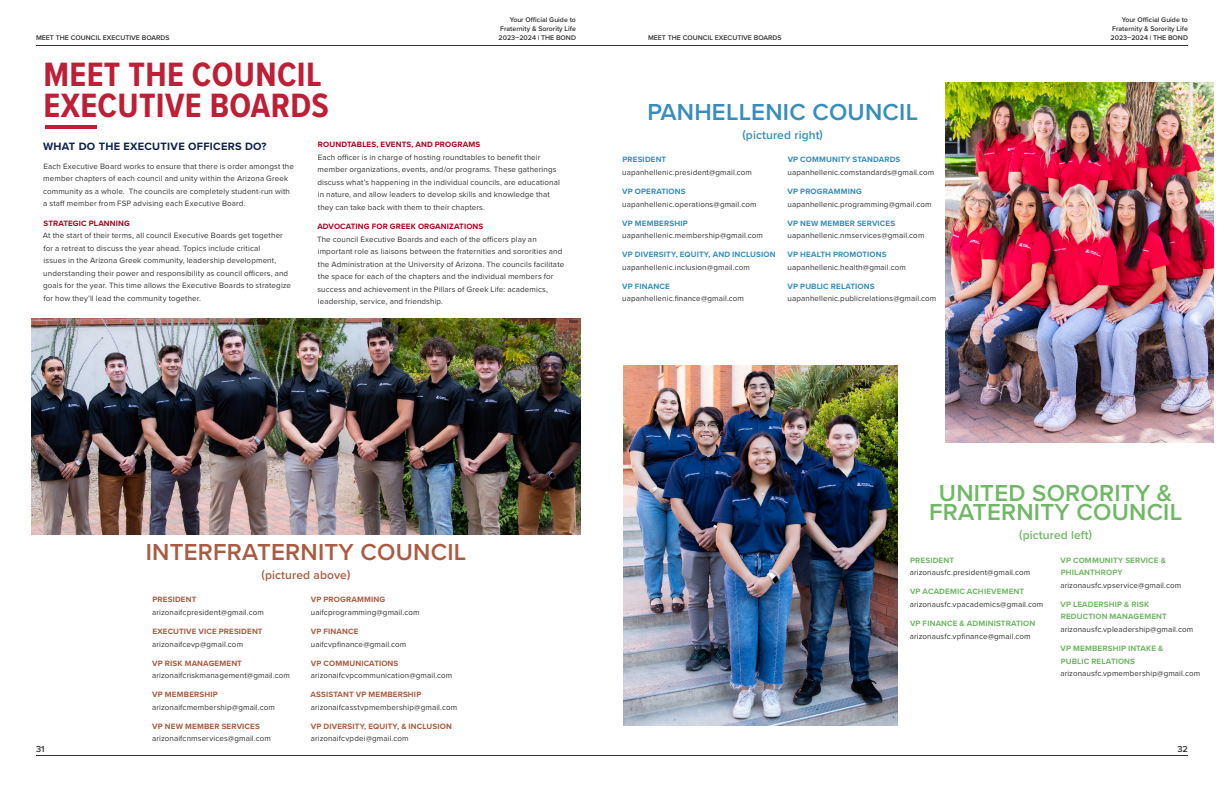
<style>
.page{position:relative;width:1224px;height:792px;background:#fff}
.page>*{position:absolute;margin:0;border:0;box-sizing:border-box;transform-origin:0 0}
.t1{font:700 35px/31px "Proxima Nova Cond";letter-spacing:.01em;color:#bd2036}
.t2{font:600 24px/19px "Proxima Nova";letter-spacing:.01em;color:#70b865;text-align:center}
.t3{font:600 24px "Proxima Nova";letter-spacing:.01em;color:#a95c42}
.t4{font:600 24px "Proxima Nova";letter-spacing:.01em;color:#378dbd}
.t5{font:600 12px "Proxima Nova";letter-spacing:.01em;color:#378dbd}
.t6{font:600 12px "Proxima Nova";letter-spacing:.01em;color:#aa5d42}
.t7{font:600 12px "Proxima Nova";letter-spacing:.01em;color:#70b865}
.t8{font:700 11px "Proxima Nova";letter-spacing:.025em;color:#0c234b}
.t9{font:600 9px "Proxima Nova";color:#343433}
.t10{font:8px/12.5px "Proxima Nova";letter-spacing:.015em;color:#343433}
.t11{font:700 8px "Proxima Nova";letter-spacing:.02em;color:#a95c42}
.t12{font:700 8px "Proxima Nova";letter-spacing:.02em;color:#378dbd}
.t13{font:700 8px/12.5px "Proxima Nova";letter-spacing:.02em;color:#70b865}
.t14{font:700 8px "Proxima Nova";letter-spacing:.02em;color:#ab0520}
.t15{font:600 7px/9px "Proxima Nova";color:#343433;text-align:justify}
.s1{color:#aa5d42}
</style>
<div class="page">
<img style="left:624px;top:366px;width:273px;height:360px">
<img style="left:946px;top:83px;width:268px;height:360px">
<img style="left:32px;top:318px;width:548px;height:216px">
<hr style="left:45px;top:125px;width:51px;height:4px;background:#bd2036">
<hr style="left:36px;top:45px;width:1152px;height:1px;background:#343433">
<hr style="left:36px;top:755px;width:1152px;height:1px;background:#343433">
<p class="t15" style="left:500px;top:15px;width:77px;text-align:right">Your Official Guide to<br>Fraternity &amp; Sorority Life</p>
<p class="t15" style="left:36px;top:33px;width:135px">MEET THE COUNCIL EXECUTIVE BOARDS</p>
<p class="t15" style="left:499px;top:33px;width:79px">2023–2024 | THE BOND</p>
<p class="t15" style="left:648px;top:33px;width:135px">MEET THE COUNCIL EXECUTIVE BOARDS</p>
<h1 class="t1" style="left:44px;top:58px;width:287px">MEET THE COUNCIL<br>EXECUTIVE BOARDS</h1>
<h3 class="t8" style="left:43px;top:138px;width:225px">WHAT DO THE EXECUTIVE OFFICERS DO?</h3>
<p class="t10" style="left:43px;top:160px;width:252px">Each Executive Board works to ensure that there is order amongst the member chapters of each council and unity within the Arizona Greek community as a whole. The councils are completely student-run with a staff member from FSP advising each Executive Board.</p>
<p class="t14" style="left:43px;top:217px;width:88px">STRATEGIC PLANNING</p>
<p class="t10" style="left:43px;top:229px;width:250px">At the start of their terms, all council Executive Boards get together for a retreat to discuss the year ahead. Topics include critical<br>issues in the Arizona Greek community, leadership development, understanding their power and responsibility as council officers, and goals for the year. This time allows the Executive Boards to strategize for how they’ll lead the community together.</p>
<p class="t14" style="left:318px;top:139px;width:164px">ROUNDTABLES, EVENTS, AND PROGRAMS</p>
<p class="t10" style="left:317px;top:151px;width:244px">Each officer is in charge of hosting roundtables to benefit their member organizations, events, and/or programs. These gatherings discuss what’s happening in the individual councils, are educational in nature, and allow leaders to develop skills and knowledge that they can take back with them to their chapters.</p>
<p class="t14" style="left:317px;top:220px;width:168px">ADVOCATING FOR GREEK ORGANIZATIONS</p>
<p class="t10" style="left:317px;top:232px;width:249px">The council Executive Boards and each of the officers play an important role as liaisons between the fraternities and sororities and the Administration at the University of Arizona. The councils facilitate the space for each of the chapters and the individual members for success and achievement in the Pillars of Greek Life: academics, leadership, service, and friendship.</p>
<h2 class="t4" style="left:647px;top:94px;width:272px">PANHELLENIC COUNCIL</h2>
<h3 class="t5" style="left:743px;top:126px;width:82px">(pictured right)</h3>
<p class="t12" style="left:622px;top:154px;width:45px">PRESIDENT</p>
<p class="t10" style="left:622px;top:166px;width:131px">uapanhellenic.president@gmail.com</p>
<p class="t12" style="left:622px;top:185px;width:65px">VP OPERATIONS</p>
<p class="t10" style="left:622px;top:197px;width:136px">uapanhellenic.operations@gmail.com</p>
<p class="t12" style="left:622px;top:217px;width:67px">VP MEMBERSHIP</p>
<p class="t10" style="left:622px;top:229px;width:142px">uapanhellenic.membership@gmail.com</p>
<p class="t12" style="left:622px;top:249px;width:155px">VP DIVERSITY, EQUITY, AND INCLUSION</p>
<p class="t10" style="left:622px;top:261px;width:129px">uapanhellenic.inclusion@gmail.com</p>
<p class="t12" style="left:622px;top:280px;width:49px">VP FINANCE</p>
<p class="t10" style="left:622px;top:292px;width:123px">uapanhellenic.finance@gmail.com</p>
<p class="t12" style="left:788px;top:154px;width:114px">VP COMMUNITY STANDARDS</p>
<p class="t10" style="left:788px;top:166px;width:148px">uapanhellenic.comstandards@gmail.com</p>
<p class="t12" style="left:788px;top:185px;width:76px">VP PROGRAMMING</p>
<p class="t10" style="left:788px;top:197px;width:146px">uapanhellenic.programming@gmail.com</p>
<p class="t12" style="left:788px;top:217px;width:109px">VP NEW MEMBER SERVICES</p>
<p class="t10" style="left:788px;top:229px;width:138px">uapanhellenic.nmservices@gmail.com</p>
<p class="t12" style="left:788px;top:249px;width:101px">VP HEALTH PROMOTIONS</p>
<p class="t10" style="left:788px;top:260px;width:120px">uapanhellenic.health@gmail.com</p>
<p class="t12" style="left:788px;top:280px;width:88px">VP PUBLIC RELATIONS</p>
<p class="t10" style="left:788px;top:292px;width:150px">uapanhellenic.publicrelations@gmail.com</p>
<p class="t15" style="left:1111px;top:15px;width:79px;text-indent:11px">Your Official Guide to Fraternity &amp; Sorority Life 2023–2024 | THE BOND</p>
<p class="t9" style="left:36px;top:742px;width:10px">31</p>
<h2 class="t3" style="left:146px;top:534px;width:322px">INTERFRATERNITY COUN<span class="s1">CIL</span></h2>
<h3 class="t6" style="left:262px;top:566px;width:90px">(pictured above)</h3>
<p class="t11" style="left:153px;top:594px;width:45px">PRESIDENT</p>
<p class="t10" style="left:152px;top:606px;width:113px">arizonaifcpresident@gmail.com</p>
<p class="t11" style="left:153px;top:625px;width:112px">EXECUTIVE VICE PRESIDENT</p>
<p class="t10" style="left:152px;top:637px;width:92px">arizonaifcevp@gmail.com</p>
<p class="t11" style="left:152px;top:657px;width:91px">VP RISK MANAGEMENT</p>
<p class="t10" style="left:152px;top:669px;width:139px">arizonaifcriskmanagement@gmail.com</p>
<p class="t11" style="left:152px;top:689px;width:67px">VP MEMBERSHIP</p>
<p class="t10" style="left:152px;top:700px;width:124px">arizonaifcmembership@gmail.com</p>
<p class="t11" style="left:152px;top:720px;width:109px">VP NEW MEMBER SERVICES</p>
<p class="t10" style="left:152px;top:732px;width:120px">arizonaifcnmservices@gmail.com</p>
<p class="t11" style="left:311px;top:594px;width:76px">VP PROGRAMMING</p>
<p class="t10" style="left:311px;top:606px;width:110px">uaifcprogramming@gmail.com</p>
<p class="t11" style="left:311px;top:625px;width:49px">VP FINANCE</p>
<p class="t10" style="left:311px;top:637px;width:97px">uaifcvpfinance@gmail.com</p>
<p class="t11" style="left:311px;top:657px;width:89px">VP COMMUNICATIONS</p>
<p class="t10" style="left:311px;top:669px;width:143px">arizonaifcvpcommunication@gmail.com</p>
<p class="t11" style="left:311px;top:689px;width:112px">ASSISTANT VP MEMBERSHIP</p>
<p class="t10" style="left:311px;top:700px;width:148px">arizonaifcasstvpmembership@gmail.com</p>
<p class="t11" style="left:311px;top:720px;width:143px">VP DIVERSITY, EQUITY, &amp; INCLUSION</p>
<p class="t10" style="left:311px;top:732px;width:99px">arizonaifcvpdei@gmail.com</p>
<h2 class="t2" style="left:929px;top:483px;width:255px">UNITED SORORITY &amp;<br>FRATERNITY COUNCIL</h2>
<h3 class="t7" style="left:1019px;top:526px;width:74px">(pictured left)</h3>
<p class="t13" style="left:910px;top:554px;width:45px">PRESIDENT</p>
<p class="t10" style="left:910px;top:566px;width:122px">arizonausfc.president@gmail.com</p>
<p class="t13" style="left:910px;top:585px;width:116px">VP ACADEMIC ACHIEVEMENT</p>
<p class="t10" style="left:910px;top:598px;width:135px">arizonausfc.vpacademics@gmail.com</p>
<p class="t13" style="left:910px;top:617px;width:127px">VP FINANCE &amp; ADMINISTRATION</p>
<p class="t10" style="left:910px;top:629px;width:122px">arizonausfc.vpfinance@gmail.com</p>
<p class="t13" style="left:1061px;top:554px;width:107px">VP COMMUNITY SERVICE &amp;<br>PHILANTHROPY</p>
<p class="t10" style="left:1060px;top:579px;width:122px">arizonausfc.vpservice@gmail.com</p>
<p class="t13" style="left:1061px;top:598px;width:108px">VP LEADERSHIP &amp; RISK<br>REDUCTION MANAGEMENT</p>
<p class="t10" style="left:1060px;top:623px;width:134px">arizonausfc.vpleadership@gmail.com</p>
<p class="t13" style="left:1061px;top:642px;width:104px">VP MEMBERSHIP INTAKE &amp;<br>PUBLIC RELATIONS</p>
<p class="t10" style="left:1060px;top:667px;width:141px">arizonausfc.vpmembership@gmail.com</p>
<p class="t9" style="left:1177px;top:742px;width:12px">32</p>
</div>
